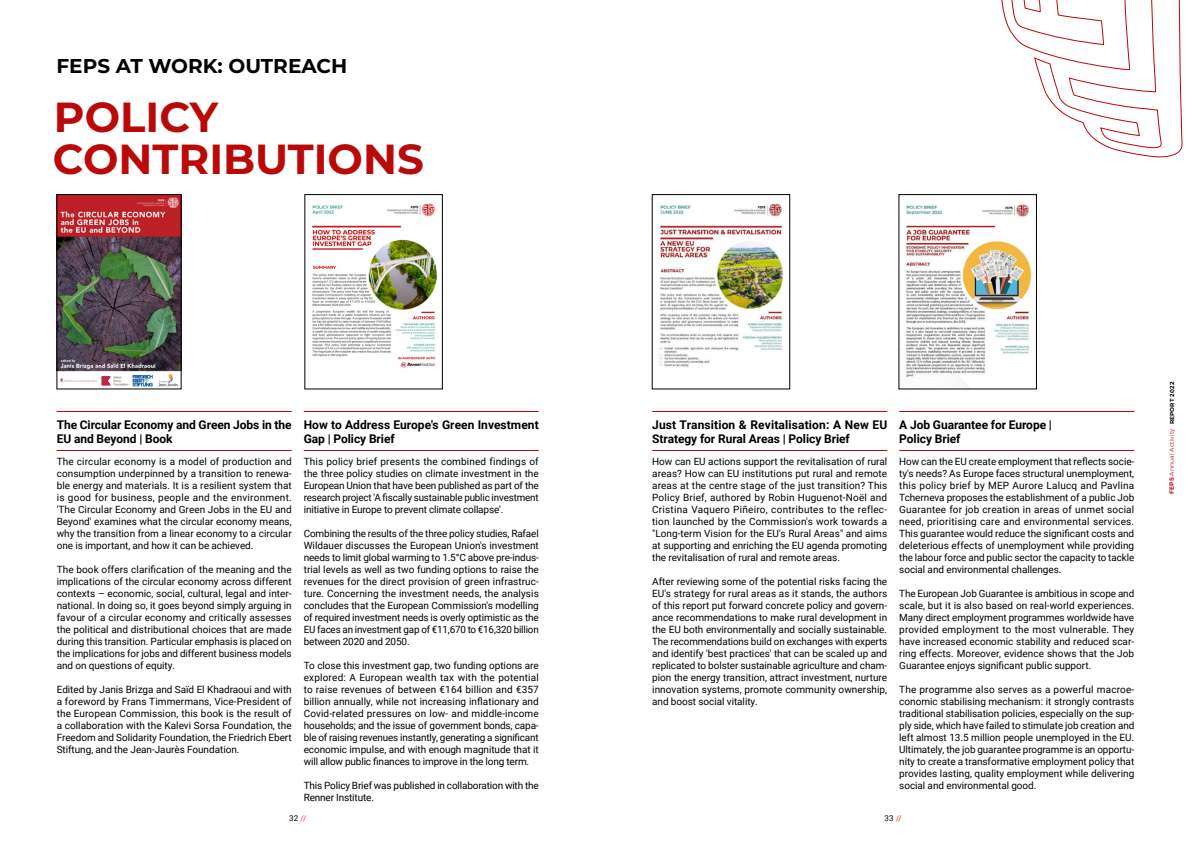
<style>
.page{position:relative;width:1191px;height:842px;background:#fff}
.page>*{position:absolute;margin:0;border:0;box-sizing:border-box;transform-origin:0 0}
.t1{font:700 42px/42px "Montserrat";color:#ba0909}
.t2{font:700 20px "Montserrat";color:#000}
.t3{font:700 12px/14.4px "Roboto";letter-spacing:-.005em;color:#000}
.t4{font:10px/12px "Roboto";letter-spacing:-.005em;color:#000;text-align:justify}
.t5{font:8px "Roboto";color:#000}
.t6{font:6px "Montserrat";letter-spacing:.02em;color:#ba0909}
.t7{font:700 5.8px "Montserrat";letter-spacing:.03em;color:#000}
.s1{color:#e73137}
.s2{font-weight:700}
</style>
<div class="page">
<hr style="left:57px;top:411px;width:235px;height:1px;background:#ba0909">
<hr style="left:57px;top:450px;width:235px;height:1px;background:#ba0909">
<hr style="left:304px;top:411px;width:235px;height:1px;background:#ba0909">
<hr style="left:304px;top:450px;width:235px;height:1px;background:#ba0909">
<img style="left:59px;top:196px;width:120px;height:191px">
<div style="left:57px;top:194px;width:124px;height:195px;border:1px solid #000"></div>
<img style="left:312px;top:203px;width:126px;height:165px">
<hr style="left:652px;top:411px;width:235px;height:1px;background:#ba0909">
<hr style="left:652px;top:450px;width:235px;height:1px;background:#ba0909">
<hr style="left:899px;top:411px;width:235px;height:1px;background:#ba0909">
<hr style="left:899px;top:450px;width:235px;height:1px;background:#ba0909">
<img style="left:658px;top:203px;width:126px;height:164px">
<img style="left:903px;top:204px;width:129px;height:183px">
<svg style="left:1001px;top:0;width:182px;height:158px"></svg>
<h2 class="t2" style="left:56px;top:52px;width:292px">FEPS AT WORK: OUTREACH</h2>
<h1 class="t1" style="left:53px;top:94px;width:372px">POLICY<br>CONTRIBUTIONS</h1>
<p class="t3" style="left:57px;top:417px;width:236px">The Circular Economy and Green Jobs in the<br>EU and Beyond | Book</p>
<p class="t4" style="left:57px;top:455px;width:237px">The circular economy is a model of production and consumption underpinned by a transition to renewa&shy;ble energy and materials. It is a resilient system that is good for business, people and the environment. 'The Circular Economy and Green Jobs in the EU and Beyond' examines what the circular economy means, why the transition from a linear economy to a circular one is important, and how it can be achieved.</p>
<p class="t4" style="left:57px;top:563px;width:236px">The book offers clarification of the meaning and the implications of the circular economy across different contexts – economic, social, cultural, legal and inter&shy;national. In doing so, it goes beyond simply arguing in favour of a circular economy and critically assesses the political and distributional choices that are made during this transition. Particular emphasis is placed on the implications for jobs and different business models and on questions of equity.</p>
<p class="t4" style="left:57px;top:683px;width:236px">Edited by Janis Brizga and Saïd El Khadraoui and with a foreword by Frans Timmermans, Vice-President of the European Commission, this book is the result of a collaboration with the Kalevi Sorsa Foundation, the Freedom and Solidarity Foundation, the Friedrich Ebert Stiftung, and the Jean-Jaurès Foundation.</p>
<p class="t3" style="left:304px;top:417px;width:236px">How to Address Europe's Green Investment<br>Gap | Policy Brief</p>
<p class="t4" style="left:304px;top:455px;width:236px">This policy brief presents the combined findings of the three policy studies on climate investment in the European Union that have been published as part of the research project 'A fiscally sustainable public investment initiative in Europe to prevent climate collapse'.</p>
<p class="t4" style="left:304px;top:527px;width:237px">Combining the results of the three policy studies, Rafael Wildauer discusses the European Union's investment needs to limit global warming to 1.5°C above pre-indus&shy;trial levels as well as two funding options to raise the revenues for the direct provision of green infrastruc&shy;ture. Concerning the investment needs, the analysis concludes that the European Commission's modelling of required investment needs is overly optimistic as the EU faces an investment gap of €11,670 to €16,320 billion between 2020 and 2050.</p>
<p class="t4" style="left:304px;top:659px;width:236px">To close this investment gap, two funding options are explored: A European wealth tax with the potential to raise revenues of between €164 billion and €357 billion annually, while not increasing inflationary and Covid-related pressures on low- and middle-income households; and the issue of government bonds, capa&shy;ble of raising revenues instantly, generating a significant economic impulse, and with enough magnitude that it will allow public finances to improve in the long term.</p>
<p class="t4" style="left:304px;top:779px;width:237px">This Policy Brief was published in collaboration with the<br>Renner Institute.</p>
<p class="t3" style="left:652px;top:417px;width:236px">Just Transition &amp; Revitalisation: A New EU<br>Strategy for Rural Areas | Policy Brief</p>
<p class="t4" style="left:652px;top:455px;width:237px">How can EU actions support the revitalisation of rural areas? How can EU institutions put rural and remote areas at the centre stage of the just transition? This Policy Brief, authored by Robin Huguenot-Noël and Cristina Vaquero Piñeiro, contributes to the reflec&shy;tion launched by the Commission's work towards a "Long-term Vision for the EU's Rural Areas" and aims at supporting and enriching the EU agenda promoting the revitalisation of rural and remote areas.</p>
<p class="t4" style="left:652px;top:575px;width:236px">After reviewing some of the potential risks facing the EU's strategy for rural areas as it stands, the authors of this report put forward concrete policy and govern&shy;ance recommendations to make rural development in the EU both environmentally and socially sustainable.<br>The recommendations build on exchanges with experts and identify 'best practices' that can be scaled up and replicated to bolster sustainable agriculture and cham&shy;pion the energy transition, attract investment, nurture innovation systems, promote community ownership, and boost social vitality.</p>
<p class="t3" style="left:899px;top:417px;width:154px">A Job Guarantee for Europe |<br>Policy Brief</p>
<p class="t4" style="left:899px;top:455px;width:236px">How can the EU create employment that reflects socie&shy;ty's needs? As Europe faces structural unemployment, this policy brief by MEP Aurore Lalucq and Pavlina Tcherneva proposes the establishment of a public Job Guarantee for job creation in areas of unmet social need, prioritising care and environmental services.<br>This guarantee would reduce the significant costs and deleterious effects of unemployment while providing the labour force and public sector the capacity to tackle social and environmental challenges.</p>
<p class="t4" style="left:899px;top:587px;width:236px">The European Job Guarantee is ambitious in scope and scale, but it is also based on real-world experiences.<br>Many direct employment programmes worldwide have provided employment to the most vulnerable. They have increased economic stability and reduced scar&shy;ring effects. Moreover, evidence shows that the Job Guarantee enjoys significant public support.</p>
<p class="t4" style="left:899px;top:683px;width:237px">The programme also serves as a powerful macroe&shy;conomic stabilising mechanism: it strongly contrasts traditional stabilisation policies, especially on the sup&shy;ply side, which have failed to stimulate job creation and left almost 13.5 million people unemployed in the EU.<br>Ultimately, the job guarantee programme is an opportu&shy;nity to create a transformative employment policy that provides lasting, quality employment while delivering social and environmental good.</p>
<p class="t5" style="left:289px;top:813px;width:19px">32 <span class="s1">//</span></p>
<p class="t5" style="left:884px;top:813px;width:19px">33 <span class="s1">//</span></p>
<p class="t7" style="left:1167px;top:424px;width:44px;rotate:-90deg">REPORT 2022</p>
<p class="t6" style="left:1167px;top:494px;width:67px;rotate:-90deg"><span class="s2">FEPS</span> Annual Activity</p>
</div>
